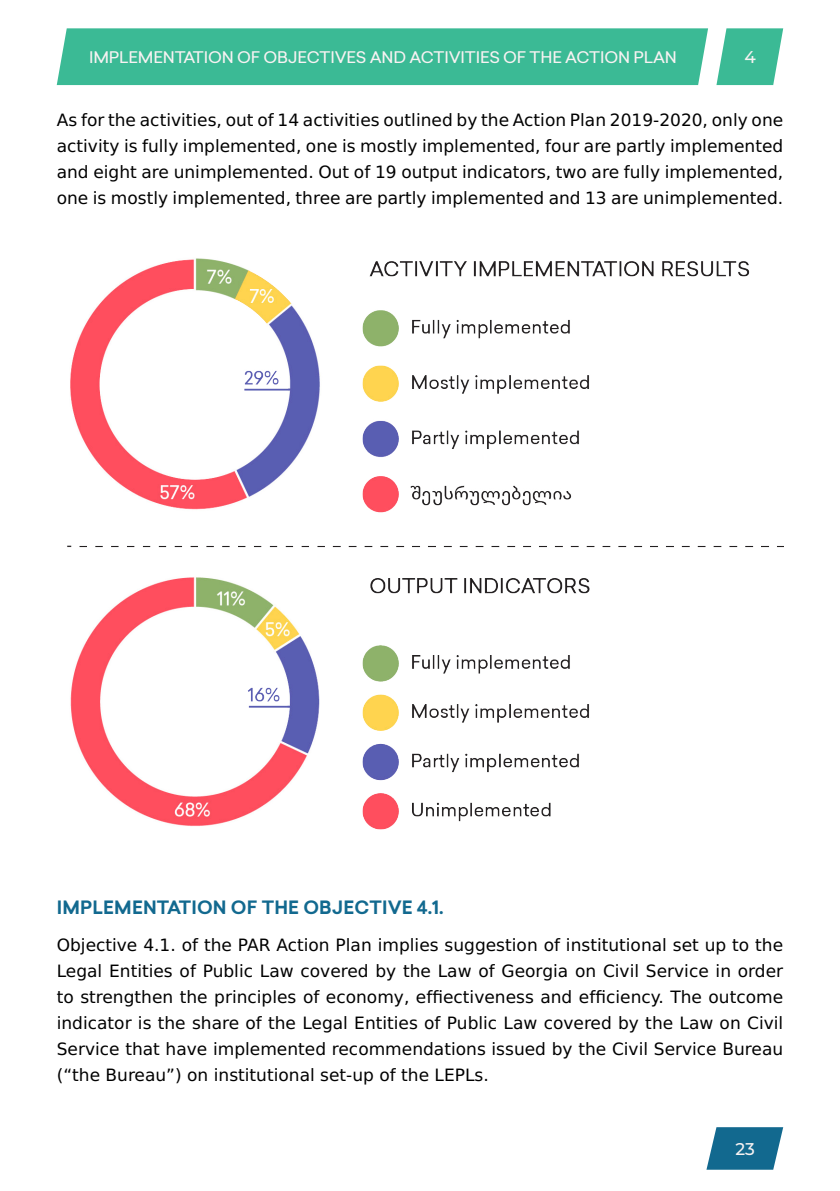
<style>
.page{position:relative;width:840px;height:1191px;background:#fff}
.page>*{position:absolute;margin:0;border:0;box-sizing:border-box;transform-origin:0 0}
.t1{font:700 18px "TBC Contractica";letter-spacing:.01em;color:#12698f}
.t2{font:17px/26px "DejaVu Sans";color:#000;text-align:justify}
.t3{font:500 17px "Montserrat";color:#f7f2f2}
.t4{font:500 16px "TBC Contractica";letter-spacing:-.01em;color:#f7f2f2}
</style>
<div class="page">
<div style="left:57px;top:28px;width:650px;height:57px;background:#3bba95"></div>
<svg style="left:716px;top:28px;width:66px;height:57px;background:#57c4a4"></svg>
<svg style="left:706px;top:1127px;width:76px;height:42px;background:#2f7b9d"></svg>
<img style="left:67px;top:258px;width:715px;height:572px">
<p class="t4" style="left:89px;top:45px;width:589px">IMPLEMENTATION OF OBJECTIVES AND ACTIVITIES OF THE ACTION PLAN</p>
<p class="t3" style="left:744px;top:45px;width:13px">4</p>
<p class="t2" style="left:57px;top:107px;width:727px">As for the activities, out of 14 activities outlined by the Action Plan 2019-2020, only one activity is fully implemented, one is mostly implemented, four are partly implemented and eight are unimplemented. Out of 19 output indicators, two are fully implemented, one is mostly implemented, three are partly implemented and 13 are unimplemented.</p>
<p class="t1" style="left:57px;top:894px;width:388px">IMPLEMENTATION OF THE OBJECTIVE 4.1.</p>
<p class="t2" style="left:57px;top:932px;width:727px">Objective 4.1. of the PAR Action Plan implies suggestion of institutional set up to the Legal Entities of Public Law covered by the Law of Georgia on Civil Service in order to strengthen the principles of economy, effiectiveness and efficiency. The outcome indicator is the share of the Legal Entities of Public Law covered by the Law on Civil Service that have implemented recommendations issued by the Civil Service Bureau (“the Bureau”) on institutional set-up of the LEPLs.</p>
<p class="t3" style="left:735px;top:1136px;width:21px">23</p>
</div>
